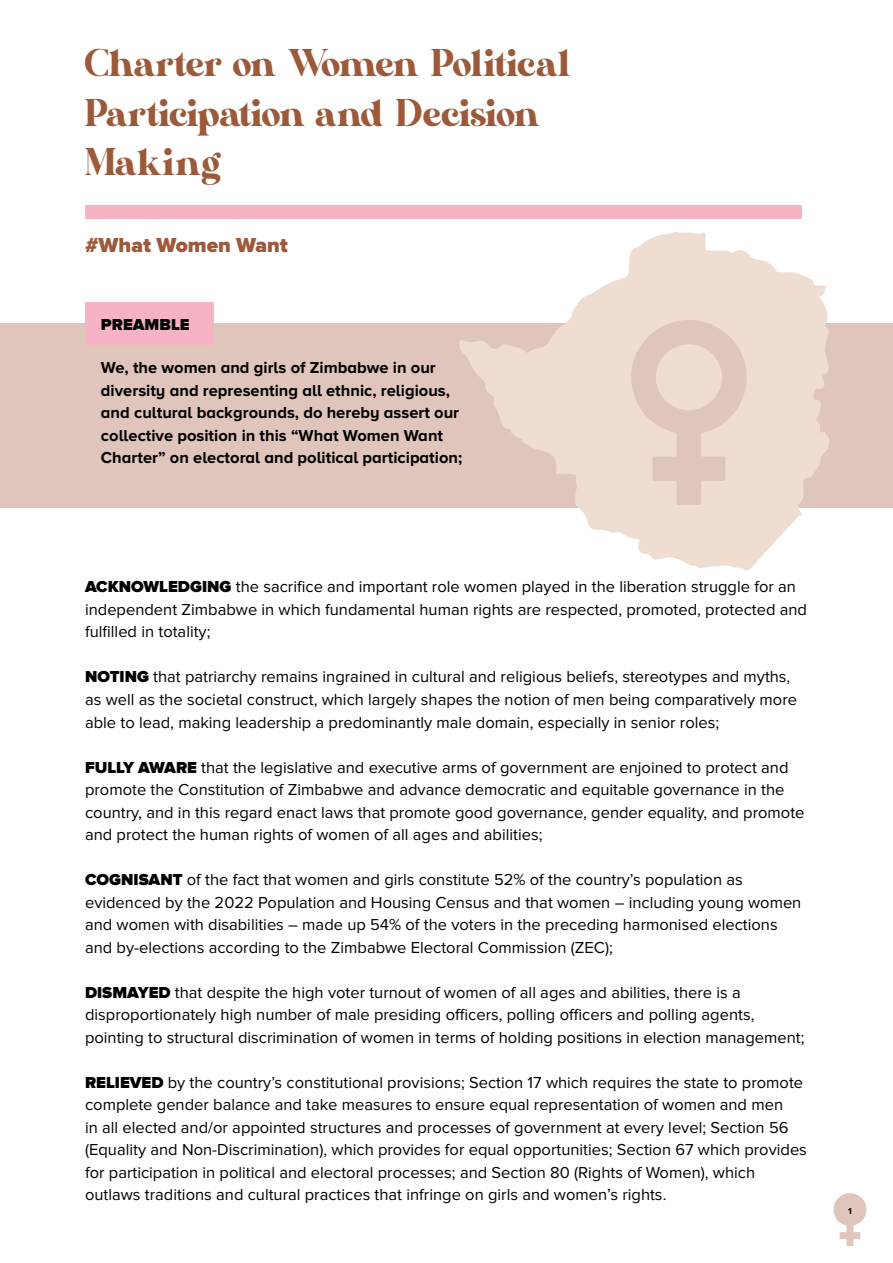
<style>
.page{position:relative;width:893px;height:1263px;background:#fff}
.page>*{position:absolute;margin:0;border:0;box-sizing:border-box;transform-origin:0 0}
.t1{font:45px/49.5px "Bavista Soulvare";color:#9c5a3a}
.t2{font:900 21px "Proxima Nova";color:#9c5a3a}
.t3{font:16.5px/22.5px "Proxima Nova";color:#000}
.t4{font:700 16.5px/22.5px "Proxima Nova A";color:#000}
.t5{font:900 16.5px "Proxima Nova";color:#000}
.t6{font:700 9px "Proxima Nova A";color:#000}
.s1{font-weight:900}
</style>
<div class="page">
<svg style="left:833px;top:1193px;width:34px;height:53px"></svg>
<div style="left:0;top:323px;width:893px;height:185px;background:#e0c5bc"></div>
<div style="left:85px;top:302px;width:129px;height:42px;background:#f6b3c4"></div>
<svg style="left:459px;top:232px;width:370px;height:339px;fill:#efddd1"></svg>
<svg style="left:627px;top:316px;width:123px;height:189px"></svg>
<div style="left:85px;top:206px;width:717px;height:13px;background:#f6b3c4"></div>
<h1 class="t1" style="left:85px;top:42px;width:488px">Charter on Women Political<br>Participation and Decision<br>Making</h1>
<p class="t2" style="left:85px;top:236px;width:204px">#What Women Want</p>
<p class="t5" style="left:101px;top:317px;width:90px">PREAMBLE</p>
<p class="t4" style="left:101px;top:357px;width:363px">We, the women and girls of Zimbabwe in our diversity and representing all ethnic, religious, and cultural backgrounds, do hereby assert our collective position in this “What Women Want Charter” on electoral and political participation;</p>
<p class="t3" style="left:85px;top:577px;width:724px"><span class="s1">ACKNOWLEDGING</span> the sacrifice and important role women played in the liberation struggle for an independent Zimbabwe in which fundamental human rights are respected, promoted, protected and fulfilled in totality;</p>
<p class="t3" style="left:85px;top:667px;width:714px"><span class="s1">NOTING</span> that patriarchy remains ingrained in cultural and religious beliefs, stereotypes and myths, as well as the societal construct, which largely shapes the notion of men being comparatively more able to lead, making leadership a predominantly male domain, especially in senior roles;</p>
<p class="t3" style="left:85px;top:757px;width:721px"><span class="s1">FULLY AWARE</span> that the legislative and executive arms of government are enjoined to protect and promote the Constitution of Zimbabwe and advance democratic and equitable governance in the country, and in this regard enact laws that promote good governance, gender equality, and promote and protect the human rights of women of all ages and abilities;</p>
<p class="t3" style="left:85px;top:869px;width:718px"><span class="s1">COGNISANT</span> of the fact that women and girls constitute 52% of the country’s population as evidenced by the 2022 Population and Housing Census and that women – including young women and women with disabilities – made up 54% of the voters in the preceding harmonised elections and by-elections according to the Zimbabwe Electoral Commission (ZEC);</p>
<p class="t3" style="left:85px;top:982px;width:721px"><span class="s1">DISMAYED</span> that despite the high voter turnout of women of all ages and abilities, there is a disproportionately high number of male presiding officers, polling officers and polling agents, pointing to structural discrimination of women in terms of holding positions in election management;</p>
<p class="t3" style="left:85px;top:1072px;width:723px"><span class="s1">RELIEVED</span> by the country’s constitutional provisions; Section 17 which requires the state to promote complete gender balance and take measures to ensure equal representation of women and men<br>in all elected and/or appointed structures and processes of government at every level; Section 56 (Equality and Non-Discrimination), which provides for equal opportunities; Section 67 which provides for participation in political and electoral processes; and Section 80 (Rights of Women), which outlaws traditions and cultural practices that infringe on girls and women’s rights.</p>
<p class="t6" style="left:848px;top:1207px;width:5px">1</p>
</div>
